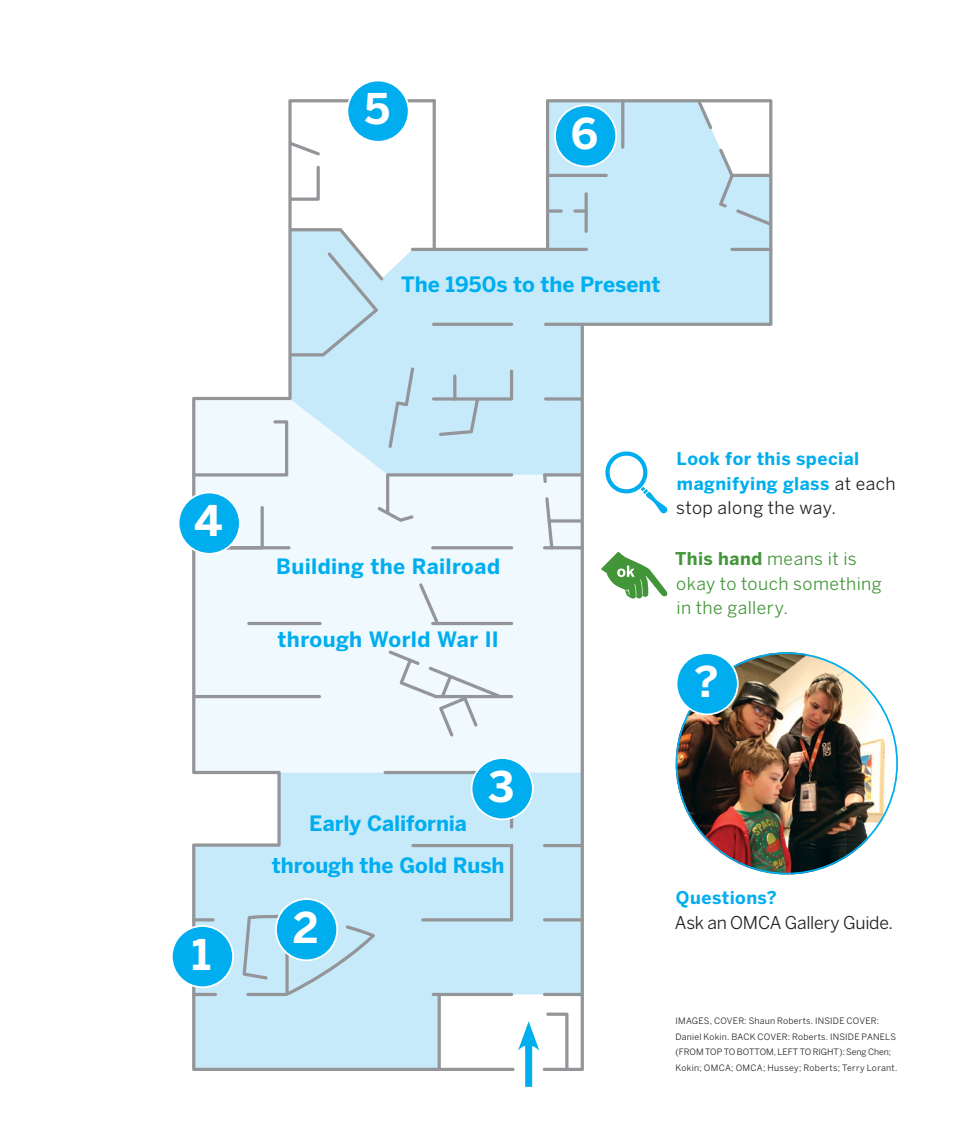
<style>
.page{position:relative;width:961px;height:1134px;background:#fff}
.page>*{position:absolute;margin:0;border:0;box-sizing:border-box;transform-origin:0 0}
.t1{font:700 42px "Benton Sans";color:#fff}
.t2{font:700 21px/42px "Benton Sans";color:#00aeef;text-align:center}
.t3{font:700 17.5px/24.5px "Benton Sans";letter-spacing:.025em;color:#00aeef}
.t4{font:17.5px/24.5px "Benton Sans";letter-spacing:.025em;color:#439539}
.t5{font:17.5px "Benton Sans";letter-spacing:-.015em;color:#231f20}
.t6{font:8.75px/15.8px "Benton Sans";letter-spacing:.02em;color:#231f20}
.s1{font-weight:400;color:#231f20}
.s2{font-weight:700}
</style>
<div class="page">
<div style="left:514px;top:475px;width:29px;height:298px;background:#eff9fe"></div>
<div style="left:514px;top:247px;width:29px;height:228px;background:#c7eafb"></div>
<svg style="left:514px;top:773px;width:29px;height:296px;fill:#c7eafb"></svg>
<svg style="left:543px;top:99px;width:229px;height:972px"></svg>
<svg style="left:544px;top:397px;width:39px;height:4px"></svg>
<hr style="left:544px;top:323px;width:39px;height:3px;background:#939598;border-radius:2px">
<svg style="left:192px;top:99px;width:322px;height:972px"></svg>
<svg style="left:227px;top:506px;width:37px;height:43px"></svg>
<hr style="left:411px;top:844px;width:102px;height:3px;background:#939598;border-radius:2px">
<svg style="left:545px;top:497px;width:8px;height:53px"></svg>
<svg style="left:543px;top:473px;width:40px;height:10px"></svg>
<hr style="left:543px;top:546px;width:40px;height:3px;background:#939598;border-radius:2px">
<hr style="left:543px;top:844px;width:40px;height:3px;background:#939598;border-radius:2px">
<hr style="left:421px;top:918px;width:92px;height:3px;background:#939598;border-radius:2px">
<hr style="left:543px;top:918px;width:40px;height:3px;background:#939598;border-radius:2px">
<hr style="left:432px;top:993px;width:81px;height:3px;background:#939598;border-radius:2px">
<hr style="left:543px;top:993px;width:40px;height:3px;background:#939598;border-radius:2px">
<svg style="left:546px;top:1013px;width:22px;height:57px"></svg>
<hr style="left:192px;top:993px;width:25px;height:3px;background:#939598;border-radius:2px">
<hr style="left:192px;top:918px;width:23px;height:3px;background:#939598;border-radius:2px">
<hr style="left:411px;top:248px;width:177px;height:3px;background:#939598;border-radius:2px">
<hr style="left:730px;top:248px;width:42px;height:3px;background:#939598;border-radius:2px">
<hr style="left:546px;top:99px;width:3px;height:152px;background:#939598;border-radius:2px">
<hr style="left:433px;top:99px;width:3px;height:152px;background:#939598;border-radius:2px">
<svg style="left:437px;top:993px;width:4px;height:78px"></svg>
<hr style="left:510px;top:844px;width:3px;height:77px;background:#939598;border-radius:2px">
<svg style="left:383px;top:771px;width:130px;height:58px;background:#c4e5f5"></svg>
<svg style="left:242px;top:914px;width:133px;height:82px;background:#c1dfee"></svg>
<svg style="left:697px;top:100px;width:15px;height:29px"></svg>
<svg style="left:719px;top:149px;width:53px;height:77px"></svg>
<hr style="left:547px;top:174px;width:61px;height:3px;background:#939598;border-radius:2px">
<hr style="left:621px;top:99px;width:3px;height:50px;background:#939598;border-radius:2px">
<svg style="left:289px;top:101px;width:145px;height:255px"></svg>
<svg style="left:377px;top:473px;width:136px;height:49px"></svg>
<svg style="left:548px;top:519px;width:35px;height:4px"></svg>
<svg style="left:388px;top:367px;width:26px;height:81px;background:#bfdeed"></svg>
<svg style="left:432px;top:370px;width:81px;height:66px;background:#c1e1f0"></svg>
<hr style="left:453px;top:374px;width:3px;height:27px;background:#939598;border-radius:2px">
<svg style="left:388px;top:650px;width:113px;height:87px"></svg>
<svg style="left:419px;top:583px;width:20px;height:41px"></svg>
<svg style="left:573px;top:209px;width:14px;height:4px"></svg>
<svg style="left:547px;top:209px;width:16px;height:4px"></svg>
<svg style="left:584px;top:192px;width:4px;height:41px"></svg>
<div style="left:525px;top:1039px;width:7px;height:48px;background:#00aeef"></div>
<svg style="left:518px;top:1021px;width:21px;height:30px"></svg>
<div style="left:172px;top:926px;width:61px;height:61px;background:#00aeef;border-radius:50%"></div>
<div style="left:171px;top:925px;width:63px;height:63px;border:2px solid #fff;border-radius:50%"></div>
<div style="left:555px;top:105px;width:61px;height:61px;background:#00aeef;border-radius:50%"></div>
<div style="left:554px;top:104px;width:63px;height:63px;border:2px solid #fff;border-radius:50%"></div>
<div style="left:276px;top:899px;width:61px;height:61px;background:#00aeef;border-radius:50%"></div>
<div style="left:275px;top:898px;width:63px;height:63px;border:2px solid #fff;border-radius:50%"></div>
<div style="left:471px;top:758px;width:62px;height:61px;background:#00aeef;border-radius:50%"></div>
<div style="left:471px;top:757px;width:63px;height:63px;border:2px solid #fff;border-radius:50%"></div>
<div style="left:179px;top:493px;width:61px;height:61px;background:#00aeef;border-radius:50%"></div>
<div style="left:178px;top:492px;width:63px;height:63px;border:2px solid #fff;border-radius:50%"></div>
<div style="left:347px;top:81px;width:62px;height:61px;background:#00aeef;border-radius:50%"></div>
<div style="left:346px;top:80px;width:63px;height:63px;border:2px solid #fff;border-radius:50%"></div>
<img style="left:676px;top:652px;width:222px;height:223px;border-radius:111px">
<div style="left:676px;top:653px;width:62px;height:61px;background:#00aeef;border-radius:50%"></div>
<div style="left:676px;top:652px;width:62px;height:63px;border:2px solid #fff;border-radius:50%"></div>
<svg style="left:601px;top:552px;width:67px;height:47px"></svg>
<svg style="left:603px;top:449px;width:65px;height:65px"></svg>
<h1 class="t1" style="left:364px;top:84px;width:27px">5</h1>
<h1 class="t1" style="left:571px;top:109px;width:29px">6</h1>
<h2 class="t2" style="left:401px;top:263px;width:261px">The 1950s to the Present</h2>
<h1 class="t1" style="left:194px;top:496px;width:30px">4</h1>
<h1 class="t1" style="left:192px;top:929px;width:21px">1</h1>
<h2 class="t2" style="left:276px;top:545px;width:225px">Building the Railroad</h2>
<h2 class="t2" style="left:278px;top:618px;width:223px">through World War II</h2>
<h1 class="t1" style="left:488px;top:761px;width:28px">3</h1>
<h2 class="t2" style="left:272px;top:803px;width:234px">Early California through the Gold Rush</h2>
<h1 class="t1" style="left:293px;top:902px;width:27px">2</h1>
<h3 class="t3" style="left:676px;top:447px;width:221px">Look for this special magnifying glass <span class="s1">at each stop along the way.</span></h3>
<h3 class="t4" style="left:675px;top:547px;width:208px"><span class="s2">This hand</span> means it is okay to touch something in the gallery.</h3>
<h1 class="t1" style="left:694px;top:656px;width:26px">?</h1>
<h3 class="t3" style="left:676px;top:885px;width:102px">Questions?</h3>
<h3 class="t5" style="left:675px;top:912px;width:220px">Ask an OMCA Gallery Guide.</h3>
<p class="t6" style="left:675px;top:1013px;width:205px;text-indent:23px">es, Cover: Shaun Roberts. I nside cover:<br>Daniel Kokin. Back</p>
<p class="t6" style="left:675px;top:1013px;width:10px">imag</p>
<p class="t6" style="left:675px;top:1028px;width:223px;text-indent:82px">cover: Roberts. I nside panels (from top to bottom , left to rig ht): Seng Chen;<br>Kokin; OMCA; OMCA; H ussey; Roberts; Terry Lorant.</p>
</div>
